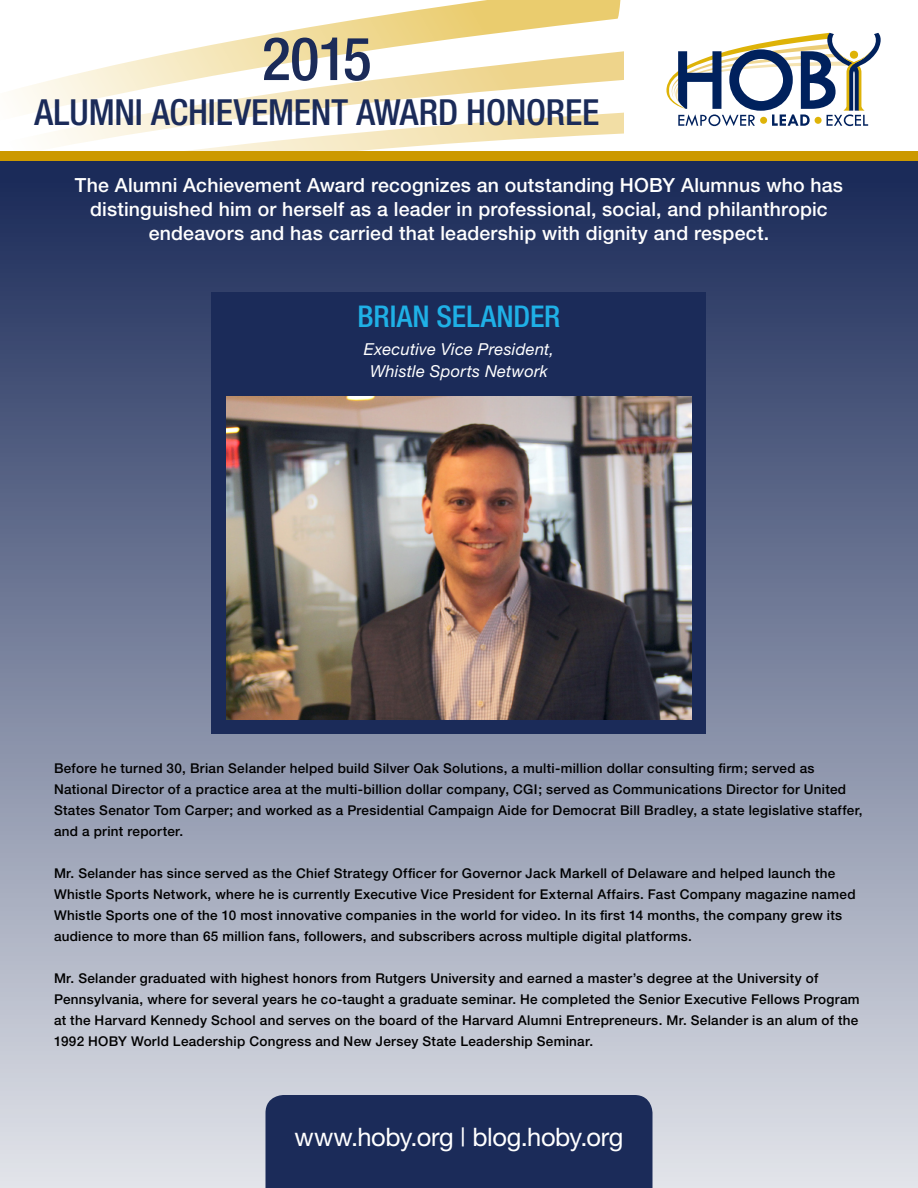
<style>
.page{position:relative;width:918px;height:1188px;background:#fff}
.page>*{position:absolute;margin:0;border:0;box-sizing:border-box;transform-origin:0 0}
.t1{font:500 condensed 60px "Helvetica Neue";color:#1b2b59}
.t2{font:500 condensed 36px "Helvetica Neue";letter-spacing:-.005em;color:#1b2b59}
.t3{font:500 condensed 30px "Helvetica Neue";color:#1fb0e6}
.t4{font:25.5px "Helvetica Neue";letter-spacing:-.015em;color:#fff}
.t5{font:500 19.5px/24px "Helvetica Neue";letter-spacing:.01em;color:#fff;text-align:center}
.t6{font:italic 16.5px "Helvetica Neue";letter-spacing:.015em;color:#fff}
.t7{font:500 13.5px/21px "Helvetica Neue";letter-spacing:.02em;color:#000}
</style>
<div class="page">
<div style="left:0;top:156px;width:918px;height:1032px;background:linear-gradient(to bottom,#172756,#e2e4ea)"></div>
<svg style="left:0;top:0;width:622px;height:152px"></svg>
<svg style="left:666px;top:33px;width:215px;height:93px"></svg>
<div style="left:0;top:152px;width:918px;height:9px;background:#c90"></div>
<div style="left:266px;top:1095px;width:386px;height:93px;background:#1b2b59"></div>
<div style="left:212px;top:292px;width:494px;height:442px;background:#1b2b59"></div>
<img style="left:227px;top:396px;width:465px;height:323px">
<h1 class="t1" style="left:262px;top:23px;width:111px">2015</h1>
<h2 class="t2" style="left:34px;top:91px;width:566px">ALUMNI ACHIEVEMENT AWARD HONOREE</h2>
<p class="t5" style="left:75px;top:173px;width:770px">The Alumni Achievement Award recognizes an outstanding HOBY Alumnus who has distinguished him or herself as a leader in professional, social, and philanthropic endeavors and has carried that leadership with dignity and respect.</p>
<p class="t3" style="left:358px;top:298px;width:204px">BRIAN SELANDER</p>
<p class="t6" style="left:364px;top:339px;width:192px">Executive Vice President,</p>
<p class="t6" style="left:370px;top:361px;width:179px">Whistle Sports Network</p>
<p class="t7" style="left:54px;top:758px;width:810px">Before he turned 30, Brian Selander helped build Silver Oak Solutions, a multi-million dollar consulting firm; served as National Director of a practice area at the multi-billion dollar company, CGI; served as Communications Director for United States Senator Tom Carper; and worked as a Presidential Campaign Aide for Democrat Bill Bradley, a state legislative staffer, and a print reporter.</p>
<p class="t7" style="left:54px;top:863px;width:803px">Mr. Selander has since served as the Chief Strategy Officer for Governor Jack Markell of Delaware and helped launch the Whistle Sports Network, where he is currently Executive Vice President for External Affairs. Fast Company magazine named Whistle Sports one of the 10 most innovative companies in the world for video. In its first 14 months, the company grew its audience to more than 65 million fans, followers, and subscribers across multiple digital platforms.</p>
<p class="t7" style="left:54px;top:968px;width:807px">Mr. Selander graduated with highest honors from Rutgers University and earned a master’s degree at the University of Pennsylvania, where for several years he co-taught a graduate seminar. He completed the Senior Executive Fellows Program at the Harvard Kennedy School and serves on the board of the Harvard Alumni Entrepreneurs. Mr. Selander is an alum of the 1992 HOBY World Leadership Congress and New Jersey State Leadership Seminar.</p>
<p class="t4" style="left:294px;top:1122px;width:331px">www.hoby.org | blog.hoby.org</p>
</div>
